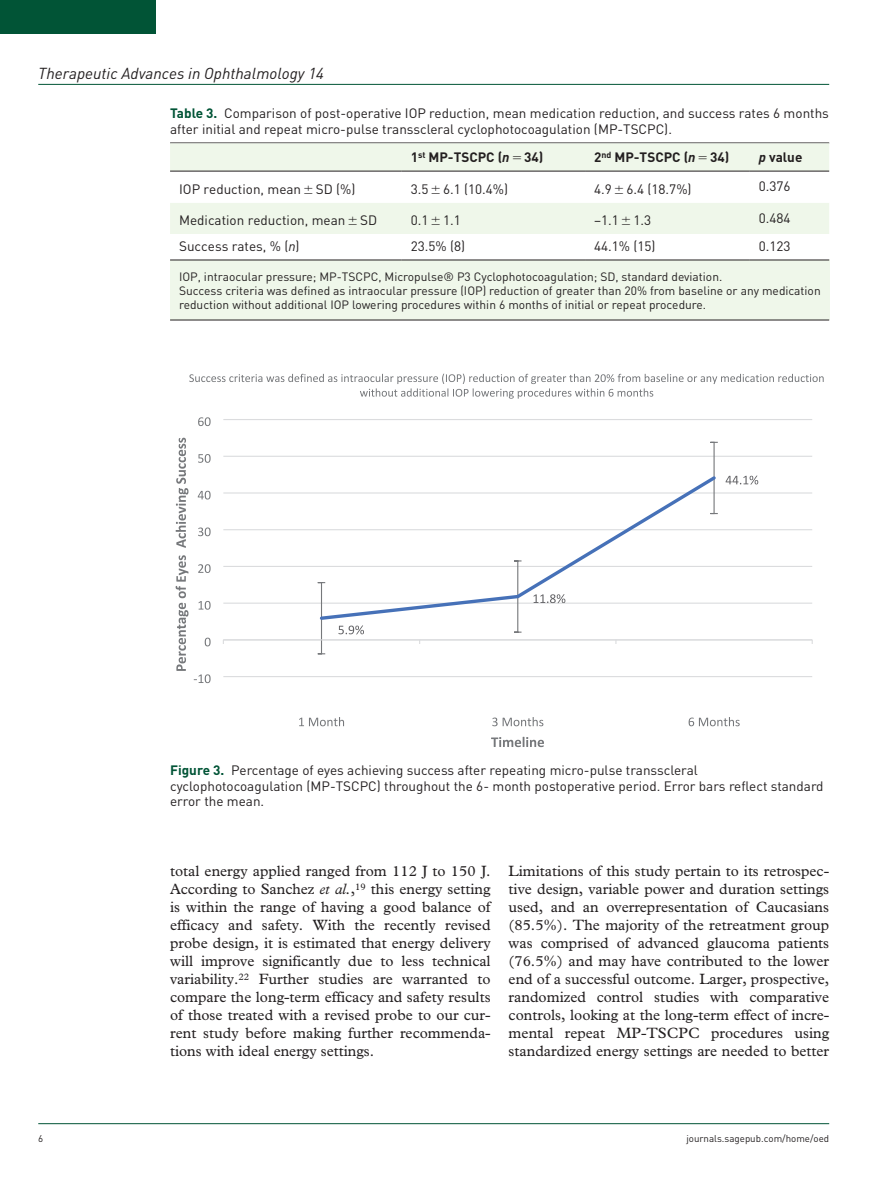
<style>
.page{position:relative;width:893px;height:1191px;background:#fff}
.page>*{position:absolute;margin:0;border:0;box-sizing:border-box;transform-origin:0 0}
.t1{font:italic 15.75px "DIN";color:#231f20}
.Text-Indent{font:15px/18px "Plantin Std";color:#231f20;text-align:justify}
.FG{font:13.5px/15.8px "DIN";color:#231f20}
.TN{font:13.5px/15.8px "DIN";color:#231f20}
.TT{font:13.5px "DIN";color:#231f20}
.CH{font:700 13.5px "DIN";color:#231f20}
.SO_NT{font:12px/14.2px "DIN";color:#231f20}
.SO{font:12px "DIN";color:#231f20}
.t2{font:9.75px "DIN";color:#231f20}
.s1{font-weight:700;color:#015436}
.s2{font-style:italic}
</style>
<div class="page">
<hr style="left:38px;top:84px;width:791px;height:1px;background:#015436">
<hr style="left:38px;top:1123px;width:791px;height:1px;background:#015436">
<div style="left:0;top:0;width:155px;height:34px;background:#015436"></div>
<div style="left:170px;top:260px;width:659px;height:60px;background:#eff7ea"></div>
<hr style="left:170px;top:320px;width:659px;height:1px;background:#231f20">
<svg style="left:170px;top:143px;width:659px;height:28px;background:#ebf2e6"></svg>
<svg style="left:170px;top:203px;width:659px;height:57px;fill:#eff7ea"></svg>
<hr style="left:170px;top:171px;width:232px;height:1px;background:#231f20">
<hr style="left:402px;top:171px;width:183px;height:1px;background:#231f20">
<hr style="left:585px;top:171px;width:165px;height:1px;background:#231f20">
<hr style="left:750px;top:171px;width:79px;height:1px;background:#231f20">
<hr style="left:170px;top:260px;width:232px;height:1px;background:#231f20">
<hr style="left:402px;top:260px;width:183px;height:1px;background:#231f20">
<hr style="left:585px;top:260px;width:165px;height:1px;background:#231f20">
<hr style="left:750px;top:260px;width:79px;height:1px;background:#231f20">
<hr style="left:223px;top:676px;width:589px;height:1px;background:#dbdcde">
<hr style="left:223px;top:602px;width:589px;height:1px;background:#dbdcde">
<hr style="left:223px;top:566px;width:589px;height:1px;background:#dbdcde">
<hr style="left:223px;top:529px;width:589px;height:1px;background:#dbdcde">
<hr style="left:223px;top:492px;width:589px;height:1px;background:#dbdcde">
<hr style="left:223px;top:456px;width:589px;height:1px;background:#dbdcde">
<hr style="left:223px;top:419px;width:589px;height:1px;background:#dbdcde">
<svg style="left:317px;top:441px;width:402px;height:214px"></svg>
<svg style="left:318px;top:473px;width:401px;height:149px"></svg>
<svg style="left:338px;top:625px;width:26px;height:9px"></svg>
<svg style="left:534px;top:594px;width:31px;height:9px"></svg>
<svg style="left:726px;top:475px;width:32px;height:9px"></svg>
<hr style="left:223px;top:639px;width:589px;height:1px;background:#dbdcde">
<svg style="left:299px;top:717px;width:45px;height:9px"></svg>
<svg style="left:492px;top:717px;width:51px;height:9px"></svg>
<svg style="left:689px;top:717px;width:51px;height:9px"></svg>
<svg style="left:194px;top:674px;width:17px;height:9px"></svg>
<svg style="left:205px;top:637px;width:6px;height:9px"></svg>
<svg style="left:199px;top:601px;width:12px;height:8px"></svg>
<svg style="left:198px;top:564px;width:13px;height:9px"></svg>
<svg style="left:198px;top:527px;width:13px;height:9px"></svg>
<svg style="left:198px;top:491px;width:13px;height:8px"></svg>
<svg style="left:198px;top:454px;width:13px;height:9px"></svg>
<svg style="left:198px;top:417px;width:13px;height:9px"></svg>
<svg style="left:189px;top:374px;width:635px;height:25px"></svg>
<svg style="left:176px;top:555px;width:12px;height:116px"></svg>
<svg style="left:176px;top:438px;width:12px;height:110px"></svg>
<svg style="left:491px;top:737px;width:53px;height:10px"></svg>
<svg style="left:513px;top:156px;width:8px;height:3px"></svg>
<svg style="left:699px;top:156px;width:8px;height:3px"></svg>
<svg style="left:349px;top:217px;width:8px;height:8px"></svg>
<svg style="left:432px;top:217px;width:8px;height:8px"></svg>
<svg style="left:622px;top:217px;width:8px;height:8px"></svg>
<p class="t1" style="left:38px;top:63px;width:287px">Therapeutic Advances in Ophthalmology 14</p>
<p class="TN" style="left:170px;top:105px;width:660px"><span class="s1">Table 3.</span> Comparison of post-operative IOP reduction, mean medication reduction, and success rates 6 months after initial and repeat micro-pulse transscleral cyclophotocoagulation (MP-TSCPC).</p>
<p class="CH" style="left:411px;top:148px;width:134px">1<sup>st</sup> MP-TSCPC (<span class="s2">n</span> 34)</p>
<p class="CH" style="left:594px;top:148px;width:137px">2<sup>nd</sup> MP-TSCPC (<span class="s2">n</span> 34)</p>
<p class="CH" style="left:759px;top:148px;width:45px"><span class="s2">p</span> value</p>
<p class="TT" style="left:179px;top:180px;width:178px">IOP reduction, mean SD (%)</p>
<p class="TT" style="left:411px;top:180px;width:99px">3.5 6.1 (10.4%)</p>
<p class="TT" style="left:594px;top:180px;width:99px">4.9 6.4 (18.7%)</p>
<p class="TT" style="left:759px;top:178px;width:33px">0.376</p>
<p class="TT" style="left:179px;top:212px;width:199px">Medication reduction, mean SD</p>
<p class="TT" style="left:411px;top:212px;width:52px">0.1 1.1</p>
<p class="TT" style="left:594px;top:212px;width:59px">–1.1 1.3</p>
<p class="TT" style="left:759px;top:209px;width:33px">0.484</p>
<p class="TT" style="left:179px;top:238px;width:122px">Success rates, % (<span class="s2">n</span>)</p>
<p class="TT" style="left:411px;top:238px;width:56px">23.5% (8)</p>
<p class="TT" style="left:594px;top:238px;width:63px">44.1% (15)</p>
<p class="TT" style="left:759px;top:238px;width:33px">0.123</p>
<p class="SO" style="left:179px;top:269px;width:545px">IOP, intraocular pressure; MP-TSCPC, Micropulse® P3 Cyclophotocoagulation; SD, standard deviation.</p>
<p class="SO_NT" style="left:179px;top:283px;width:643px">Success criteria was defined as intraocular pressure (IOP) reduction of greater than 20% from baseline or any medication reduction without additional IOP lowering procedures within 6 months of initial or repeat procedure.</p>
<p class="FG" style="left:170px;top:762px;width:655px"><span class="s1">Figure 3.</span> Percentage of eyes achieving success after repeating micro-pulse transscleral cyclophotocoagulation (MP-TSCPC) throughout the 6- month postoperative period. Error bars reflect standard error the mean.</p>
<p class="Text-Indent" style="left:170px;top:862px;width:322px">total energy applied ranged from 112 J to 150 J.<br>According to Sanchez <span class="s2">et al.</span>,<sup>19</sup> this energy setting is within the range of having a good balance of efficacy and safety. With the recently revised probe design, it is estimated that energy delivery will improve significantly due to less technical variability.<sup>22</sup> Further studies are warranted to compare the long-term efficacy and safety results of those treated with a revised probe to our cur&shy;rent study before making further recommenda&shy;tions with ideal energy settings.</p>
<p class="Text-Indent" style="left:509px;top:862px;width:322px">Limitations of this study pertain to its retrospec&shy;tive design, variable power and duration settings used, and an overrepresentation of Caucasians (85.5%). The majority of the retreatment group was comprised of advanced glaucoma patients (76.5%) and may have contributed to the lower end of a successful outcome. Larger, prospective, randomized control studies with comparative controls, looking at the long-term effect of incre&shy;mental repeat MP-TSCPC procedures using standardized energy settings are needed to better</p>
<p class="t2" style="left:38px;top:1132px;width:7px">6</p>
<p class="t2" style="left:686px;top:1132px;width:144px">journals.sagepub.com/home/oed</p>
</div>
